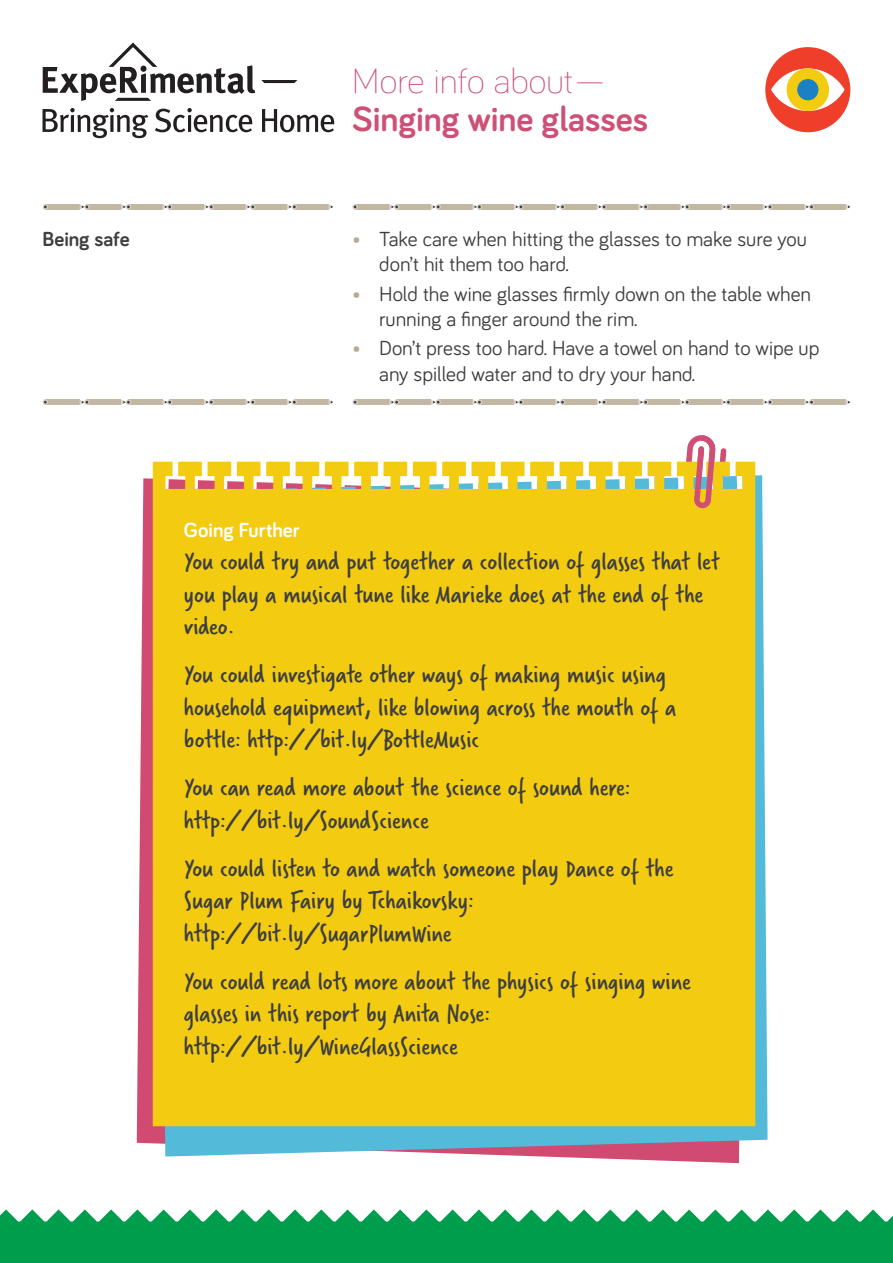
<style>
.page{position:relative;width:893px;height:1263px;background:#fff}
.page>*{position:absolute;margin:0;border:0;box-sizing:border-box;transform-origin:0 0}
.t1{font:700 36px "Bariol";color:#ce5076}
.t2{font:300 36px "Bariol";color:#ce5076}
.t3{font:27px/32.4px "Verveine";color:#3e3e3f}
.t4{font:21px/25.2px "Bariol";color:#3e3e3f}
.t5{font:700 21px "Bariol";color:#fff}
.t6{font:700 21px "Bariol";color:#3e3e3f}
.s1{color:#b8ab95}
</style>
<div class="page">
<svg style="left:261px;top:80px;width:36px;height:3px"></svg>
<svg style="left:43px;top:108px;width:105px;height:30px"></svg>
<svg style="left:155px;top:108px;width:97px;height:24px"></svg>
<svg style="left:262px;top:109px;width:72px;height:23px"></svg>
<svg style="left:43px;top:43px;width:212px;height:58px"></svg>
<div style="left:765px;top:47px;width:85px;height:85px;background:#ef3e29;border-radius:50%"></div>
<svg style="left:771px;top:68px;width:74px;height:43px"></svg>
<div style="left:787px;top:68px;width:42px;height:43px;background:#f3cc12;border-radius:50%"></div>
<div style="left:797px;top:79px;width:21px;height:21px;background:#1b81c4;border-radius:50%"></div>
<div style="left:397px;top:204px;width:34px;height:6px;background:#c2b7a2"></div>
<div style="left:438px;top:204px;width:34px;height:6px;background:#c2b7a2"></div>
<svg style="left:431px;top:204px;width:10px;height:6px"></svg>
<div style="left:355px;top:204px;width:34px;height:6px;background:#c2b7a2"></div>
<svg style="left:352px;top:204px;width:6px;height:6px"></svg>
<svg style="left:389px;top:204px;width:10px;height:6px"></svg>
<div style="left:521px;top:204px;width:34px;height:6px;background:#c2b7a2"></div>
<div style="left:562px;top:204px;width:35px;height:6px;background:#c2b7a2"></div>
<svg style="left:555px;top:204px;width:10px;height:6px"></svg>
<div style="left:479px;top:204px;width:35px;height:6px;background:#c2b7a2"></div>
<svg style="left:472px;top:204px;width:10px;height:6px"></svg>
<svg style="left:514px;top:204px;width:10px;height:6px"></svg>
<div style="left:87px;top:204px;width:34px;height:6px;background:#c2b7a2"></div>
<div style="left:128px;top:204px;width:35px;height:6px;background:#c2b7a2"></div>
<svg style="left:121px;top:204px;width:10px;height:6px"></svg>
<div style="left:45px;top:204px;width:34px;height:6px;background:#c2b7a2"></div>
<svg style="left:43px;top:204px;width:5px;height:6px"></svg>
<svg style="left:79px;top:204px;width:11px;height:6px"></svg>
<div style="left:211px;top:204px;width:34px;height:6px;background:#c2b7a2"></div>
<div style="left:253px;top:204px;width:34px;height:6px;background:#c2b7a2"></div>
<svg style="left:245px;top:204px;width:11px;height:6px"></svg>
<div style="left:294px;top:204px;width:34px;height:6px;background:#c2b7a2"></div>
<svg style="left:287px;top:204px;width:10px;height:6px"></svg>
<svg style="left:328px;top:204px;width:5px;height:6px"></svg>
<div style="left:170px;top:204px;width:34px;height:6px;background:#c2b7a2"></div>
<svg style="left:163px;top:204px;width:9px;height:6px"></svg>
<svg style="left:204px;top:204px;width:10px;height:6px"></svg>
<div style="left:646px;top:204px;width:34px;height:6px;background:#c2b7a2"></div>
<div style="left:687px;top:204px;width:34px;height:6px;background:#c2b7a2"></div>
<svg style="left:680px;top:204px;width:10px;height:6px"></svg>
<div style="left:604px;top:204px;width:34px;height:6px;background:#c2b7a2"></div>
<svg style="left:597px;top:204px;width:10px;height:6px"></svg>
<svg style="left:638px;top:204px;width:10px;height:6px"></svg>
<div style="left:770px;top:204px;width:34px;height:6px;background:#c2b7a2"></div>
<div style="left:811px;top:204px;width:35px;height:6px;background:#c2b7a2"></div>
<svg style="left:804px;top:204px;width:10px;height:6px"></svg>
<svg style="left:846px;top:204px;width:4px;height:5px"></svg>
<div style="left:728px;top:204px;width:35px;height:6px;background:#c2b7a2"></div>
<svg style="left:721px;top:204px;width:10px;height:6px"></svg>
<svg style="left:763px;top:204px;width:10px;height:6px"></svg>
<div style="left:397px;top:399px;width:34px;height:6px;background:#c2b7a2"></div>
<div style="left:438px;top:399px;width:34px;height:6px;background:#c2b7a2"></div>
<svg style="left:431px;top:399px;width:10px;height:6px"></svg>
<div style="left:355px;top:399px;width:34px;height:6px;background:#c2b7a2"></div>
<svg style="left:352px;top:399px;width:6px;height:6px"></svg>
<svg style="left:389px;top:399px;width:10px;height:6px"></svg>
<div style="left:521px;top:399px;width:34px;height:6px;background:#c2b7a2"></div>
<div style="left:562px;top:399px;width:35px;height:6px;background:#c2b7a2"></div>
<svg style="left:555px;top:399px;width:10px;height:6px"></svg>
<div style="left:479px;top:399px;width:35px;height:6px;background:#c2b7a2"></div>
<svg style="left:472px;top:399px;width:10px;height:6px"></svg>
<svg style="left:514px;top:399px;width:10px;height:6px"></svg>
<div style="left:87px;top:399px;width:34px;height:6px;background:#c2b7a2"></div>
<div style="left:128px;top:399px;width:35px;height:6px;background:#c2b7a2"></div>
<svg style="left:121px;top:399px;width:10px;height:6px"></svg>
<div style="left:45px;top:399px;width:34px;height:6px;background:#c2b7a2"></div>
<svg style="left:43px;top:399px;width:5px;height:6px"></svg>
<svg style="left:79px;top:399px;width:11px;height:6px"></svg>
<div style="left:211px;top:399px;width:34px;height:6px;background:#c2b7a2"></div>
<div style="left:253px;top:399px;width:34px;height:6px;background:#c2b7a2"></div>
<svg style="left:245px;top:399px;width:11px;height:6px"></svg>
<div style="left:294px;top:399px;width:34px;height:6px;background:#c2b7a2"></div>
<svg style="left:287px;top:399px;width:10px;height:6px"></svg>
<svg style="left:328px;top:399px;width:5px;height:6px"></svg>
<div style="left:170px;top:399px;width:34px;height:6px;background:#c2b7a2"></div>
<svg style="left:163px;top:399px;width:9px;height:6px"></svg>
<svg style="left:204px;top:399px;width:10px;height:6px"></svg>
<div style="left:646px;top:399px;width:34px;height:6px;background:#c2b7a2"></div>
<div style="left:687px;top:399px;width:34px;height:6px;background:#c2b7a2"></div>
<svg style="left:680px;top:399px;width:10px;height:6px"></svg>
<div style="left:604px;top:399px;width:34px;height:6px;background:#c2b7a2"></div>
<svg style="left:597px;top:399px;width:10px;height:6px"></svg>
<svg style="left:638px;top:399px;width:10px;height:6px"></svg>
<div style="left:770px;top:399px;width:34px;height:6px;background:#c2b7a2"></div>
<div style="left:811px;top:399px;width:35px;height:6px;background:#c2b7a2"></div>
<svg style="left:804px;top:399px;width:10px;height:6px"></svg>
<svg style="left:846px;top:400px;width:4px;height:5px"></svg>
<div style="left:728px;top:399px;width:35px;height:6px;background:#c2b7a2"></div>
<svg style="left:721px;top:399px;width:10px;height:6px"></svg>
<svg style="left:763px;top:399px;width:10px;height:6px"></svg>
<svg style="left:137px;top:478px;width:602px;height:685px;fill:#d04a71"></svg>
<svg style="left:160px;top:475px;width:608px;height:681px;background:#7cb4ce"></svg>
<div style="left:153px;top:462px;width:602px;height:664px;background:#f3cc12"></div>
<svg style="left:682px;top:435px;width:44px;height:85px"></svg>
<svg style="left:0;top:1209px;width:893px;height:54px;background:#21a963"></svg>
<p class="t6" style="left:43px;top:225px;width:89px">Being safe</p>
<p class="t2" style="left:352px;top:56px;width:256px">More info about—</p>
<p class="t1" style="left:352px;top:95px;width:297px">Singing wine glasses</p>
<p class="t4" style="left:379px;top:226px;width:429px;text-indent:-27px"><span class="s1">•</span> Take care when hitting the glasses to make sure you don’t hit them too hard.</p>
<p class="t4" style="left:379px;top:280px;width:433px;text-indent:-27px"><span class="s1">•</span> Hold the wine glasses firmly down on the table when running a finger around the rim.</p>
<p class="t4" style="left:379px;top:335px;width:442px;text-indent:-27px"><span class="s1">•</span> Don’t press too hard. Have a towel on hand to wipe up any spilled water and to dry your hand.</p>
<p class="t5" style="left:184px;top:515px;width:117px">Going Further</p>
<p class="t3" style="left:184px;top:545px;width:537px">You could try and put together a collection of glasses that let you play a musical tune like Marieke does at the end of the video.</p>
<p class="t3" style="left:184px;top:658px;width:494px">You could investigate other ways of making music using household equipment, like blowing across the mouth of a bottle: http://bit.ly/BottleMusic</p>
<p class="t3" style="left:184px;top:771px;width:448px">You can read more about the science of sound here: http://bit.ly/SoundScience</p>
<p class="t3" style="left:184px;top:852px;width:491px">You could listen to and watch someone play Dance of the<br>Sugar Plum Fairy by Tchaikovsky: http://bit.ly/SugarPlumWine</p>
<p class="t3" style="left:184px;top:965px;width:508px">You could read lots more about the physics of singing wine glasses in this report by Anita Nose: http://bit.ly/WineGlassScience</p>
</div>
